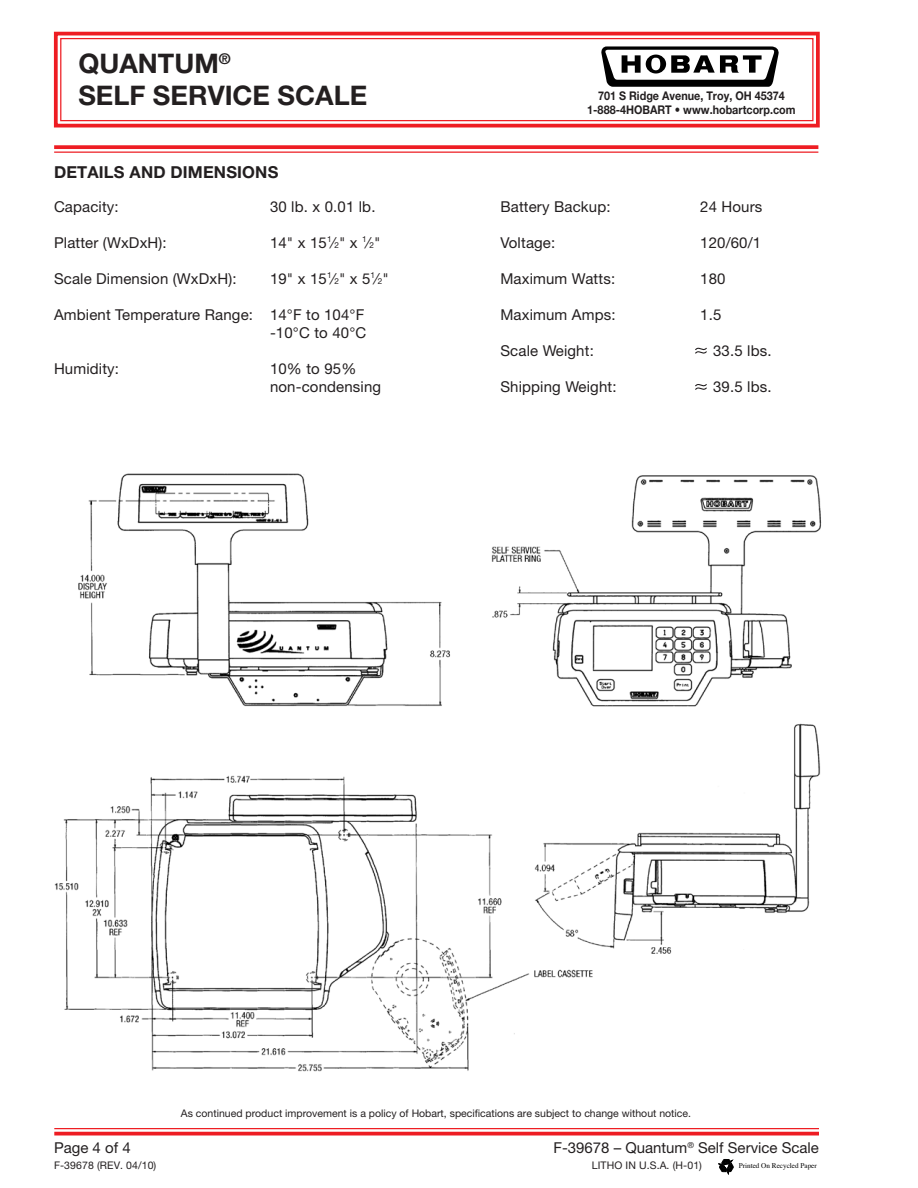
<style>
.page{position:relative;width:918px;height:1188px;background:#fff}
.page>*{position:absolute;margin:0;border:0;box-sizing:border-box;transform-origin:0 0}
.t1{font:700 27px/31.5px "Helvetica Neue LT Std";color:#231f20}
.Heading_w_line_above{font:700 16.5px "Helvetica Neue LT Std";letter-spacing:.01em;color:#231f20}
.Body_Text{font:15px "Helvetica Neue LT Std";letter-spacing:.01em;color:#231f20}
.Bottom_Line{font:15px "Helvetica Neue LT Std";color:#231f20}
.t2{font:700 12px "Helvetica Neue LT Std";color:#231f20;scale:.9 1}
.t3{font:10.5px "Helvetica Neue LT Std";color:#231f20}
.t4{font:7.2px "Times";color:#000}
.s1{font-size:8.25px}
.s2{color:#fff}
</style>
<div class="page">
<svg style="left:53px;top:31px;width:767px;height:97px"></svg>
<div style="left:60px;top:38px;width:754px;height:83px;border:1px solid #ee1d23"></div>
<hr style="left:54px;top:1128px;width:765px;height:1px;background:#ee1d23">
<hr style="left:54px;top:1132px;width:765px;height:3px;background:#ee1d23">
<svg style="left:718px;top:1159px;width:16px;height:15px"></svg>
<svg style="left:601px;top:46px;width:178px;height:41px"></svg>
<svg style="left:54px;top:145px;width:764px;height:4px;background:#ef2c32"></svg>
<hr style="left:54px;top:152px;width:764px;height:1px;background:#ee1d23">
<svg style="left:695px;top:348px;width:12px;height:6px"></svg>
<svg style="left:695px;top:384px;width:12px;height:6px"></svg>
<img style="left:54px;top:775px;width:539px;height:297px">
<img style="left:78px;top:473px;width:373px;height:234px">
<img style="left:491px;top:475px;width:331px;height:232px">
<img style="left:532px;top:723px;width:289px;height:230px">
<p class="t1" style="left:78px;top:47px;width:290px">QUANTUM<sup>®<br></sup>SELF SERVICE SCALE</p>
<p class="Heading_w_line_above" style="left:54px;top:162px;width:226px">DETAILS AND DIMENSIONS</p>
<p class="Body_Text" style="left:54px;top:197px;width:66px">Capacity:</p>
<p class="Body_Text" style="left:270px;top:197px;width:107px">30 lb. x 0.01 lb.</p>
<p class="Body_Text" style="left:54px;top:233px;width:114px">Platter (WxDxH):</p>
<p class="Body_Text" style="left:270px;top:233px;width:112px">14" x 15<sup>1</sup>⁄<span class="s1">2</span>" x <sup>1</sup>⁄<span class="s1">2</span>"</p>
<p class="Body_Text" style="left:54px;top:269px;width:184px">Scale Dimension (WxDxH):</p>
<p class="Body_Text" style="left:270px;top:269px;width:121px">19" x 15<sup>1</sup>⁄<span class="s1">2</span>" x 5<sup>1</sup>⁄<span class="s1">2</span>"</p>
<p class="Body_Text" style="left:54px;top:305px;width:312px">Ambient Temperature Range: 14°F to 104°F</p>
<p class="Body_Text" style="left:270px;top:323px;width:98px">-10°C to 40°C</p>
<p class="Body_Text" style="left:54px;top:359px;width:67px">Humidity:</p>
<p class="Body_Text" style="left:270px;top:359px;width:88px">10% to 95%</p>
<p class="Body_Text" style="left:270px;top:377px;width:113px">non-condensing</p>
<p class="t2" style="left:598px;top:88px;width:209px">701 S Ridge Avenue, Troy, OH 45374</p>
<p class="t2" style="left:587px;top:102px;width:233px">1-888-4HOBART • www.hobartcorp.com</p>
<p class="Body_Text" style="left:500px;top:197px;width:112px">Battery Backup:</p>
<p class="Body_Text" style="left:700px;top:197px;width:64px">24 Hours</p>
<p class="Body_Text" style="left:500px;top:233px;width:56px">Voltage:</p>
<p class="Body_Text" style="left:700px;top:233px;width:63px">120/60/1</p>
<p class="Body_Text" style="left:500px;top:269px;width:116px">Maximum Watts:</p>
<p class="Body_Text" style="left:700px;top:269px;width:27px">180</p>
<p class="Body_Text" style="left:500px;top:305px;width:117px">Maximum Amps:</p>
<p class="Body_Text" style="left:700px;top:305px;width:23px">1.5</p>
<p class="Body_Text" style="left:500px;top:341px;width:95px">Scale Weight:</p>
<p class="Body_Text" style="left:700px;top:341px;width:73px"><span class="s2">≈</span> 33.5 lbs.</p>
<p class="Body_Text" style="left:500px;top:377px;width:118px">Shipping Weight:</p>
<p class="Body_Text" style="left:700px;top:377px;width:73px"><span class="s2">≈</span> 39.5 lbs.</p>
<p class="t3" style="left:181px;top:1107px;width:512px">As continued product improvement is a policy of Hobart, specifications are subject to change without notice.</p>
<p class="Bottom_Line" style="left:54px;top:1139px;width:78px">Page 4 of 4</p>
<p class="Bottom_Line" style="left:553px;top:1139px;width:267px">F-39678 – Quantum<sup>®</sup> Self Service Scale</p>
<p class="t3" style="left:54px;top:1159px;width:54px">F-39678 (rev</p>
<p class="t3" style="left:120px;top:1159px;width:38px">. 04/10)</p>
<p class="t3" style="left:592px;top:1159px;width:13px">Litho</p>
<p class="t3" style="left:626px;top:1159px;width:78px">In U.S.A. (H-01)</p>
<p class="t4" style="left:739px;top:1159px;width:80px">Printed On Recycled Paper</p>
</div>
